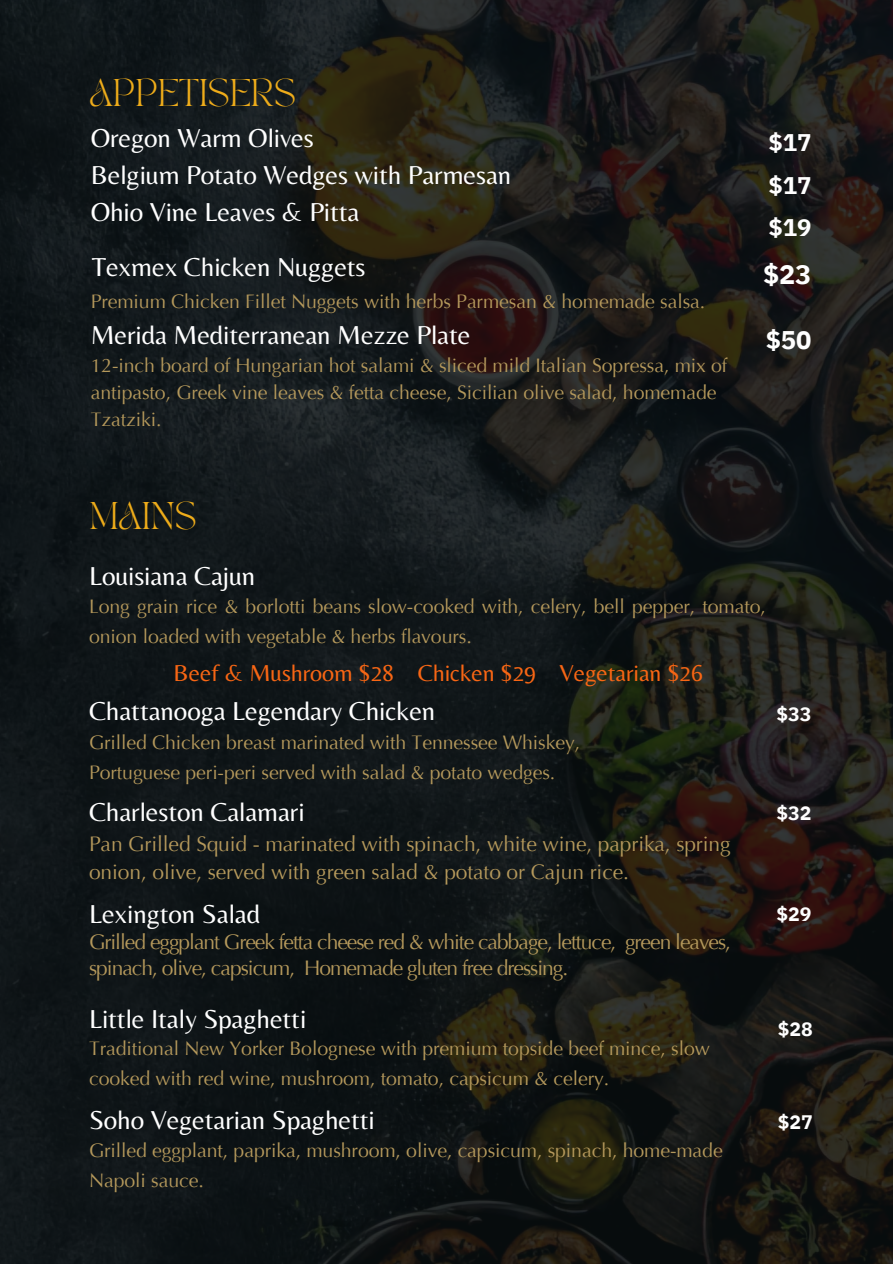
<style>
.page{position:relative;width:893px;height:1264px;background:#fff}
.page>*{position:absolute;margin:0;border:0;box-sizing:border-box;transform-origin:0 0}
.t1{font:27px/37.2px "Belleza";letter-spacing:-.005em;color:#fff}
.t2{font:27px "TAN PEARL Regular";letter-spacing:-.005em;color:#eeac1a}
.t3{font:700 27px "IBM Plex Sans";color:#fff}
.t4{font:700 25.5px "IBM Plex Sans";color:#fff}
.t5{font:24px "Belleza";letter-spacing:-.005em;color:#f86614}
.t6{font:700 24px/42.8px "IBM Plex Sans";color:#fff;text-align:justify}
.t7{font:21px "Optima LT Pro";letter-spacing:-.045em;color:#b4985b}
.t8{font:21px/28.2px "Optima LT Pro";letter-spacing:-.005em;color:#b4985b}
.t9{font:19.5px/30.3px "Optima LT Pro";letter-spacing:-.005em;color:#b4985b}
.t10{font:700 19.5px "IBM Plex Sans";letter-spacing:-.005em;color:#fff}
</style>
<div class="page">
<img style="left:0;top:0;width:892px;height:1263px">
<p class="t2" style="left:89px;top:79px;width:208px">APPETISERS</p>
<h1 class="t1" style="left:91px;top:118px;width:422px">Oregon Warm Olives<br>Belgium Potato Wedges with Parmesan<br>Ohio Vine Leaves &amp; Pitta</h1>
<h3 class="t6" style="left:768px;top:120px;width:44px">$17 $17 $19</h3>
<p class="t1" style="left:92px;top:247px;width:275px">Texmex Chicken Nuggets</p>
<h4 class="t9" style="left:91px;top:288px;width:616px">Premium Chicken Fillet Nuggets with herbs Parmesan &amp; homemade salsa.</h4>
<h3 class="t1" style="left:91px;top:316px;width:381px">Merida Mediterranean Mezze Plate</h3>
<h2 class="t9" style="left:91px;top:354px;width:638px;line-height:27px">12-inch board of Hungarian hot salami &amp; sliced mild Italian Sopressa, mix of antipasto, Greek vine leaves &amp; fetta cheese, Sicilian olive salad, homemade<br>Tzatziki.</h2>
<h6 class="t2" style="left:89px;top:501px;width:109px">MAINS</h6>
<p class="t1" style="left:89px;top:556px;width:168px">Louisiana Cajun</p>
<h6 class="t3" style="left:763px;top:256px;width:50px">$23</h6>
<p class="t4" style="left:765px;top:323px;width:47px">$50</p>
<h3 class="t9" style="left:89px;top:593px;width:678px">Long grain rice &amp; borlotti beans slow-cooked with, celery, bell pepper, tomato, onion loaded with vegetable &amp; herbs flavours.</h3>
<h6 class="t5" style="left:173px;top:658px;width:531px">Beef &amp; Mushroom $28 Chicken $29 Vegetarian $26</h6>
<h3 class="t1" style="left:89px;top:691px;width:348px">Chattanooga Legendary Chicken</h3>
<p class="t9" style="left:89px;top:729px;width:492px">Grilled Chicken breast marinated with Tennessee Whiskey,<br>Portuguese peri-peri served with salad &amp; potato wedges.</p>
<h3 class="t1" style="left:89px;top:793px;width:217px">Charleston Calamari</h3>
<p class="t8" style="left:89px;top:831px;width:643px">Pan Grilled Squid - marinated with spinach, white wine, paprika, spring onion, olive, served with green salad &amp; potato or Cajun rice.</p>
<p class="t1" style="left:89px;top:894px;width:173px">Lexington Salad</p>
<p class="t7" style="left:89px;top:934px;width:643px">Grilled eggplant Greek fetta cheese red &amp; white cabbage, lettuce, green leaves,</p>
<p class="t7" style="left:89px;top:959px;width:480px">spinach, olive, capsicum, Homemade gluten free dressing.</p>
<p class="t1" style="left:89px;top:999px;width:219px">Little Italy Spaghetti</p>
<h3 class="t9" style="left:89px;top:1035px;width:622px">Traditional New Yorker Bolognese with premium topside beef mince, slow cooked with red wine, mushroom, tomato, capsicum &amp; celery.</h3>
<p class="t1" style="left:89px;top:1101px;width:287px">Soho Vegetarian Spaghetti</p>
<h1 class="t9" style="left:89px;top:1137px;width:635px">Grilled eggplant, paprika, mushroom, olive, capsicum, spinach, home-made<br>Napoli sauce.</h1>
<h6 class="t10" style="left:776px;top:701px;width:36px">$33</h6>
<p class="t10" style="left:776px;top:799px;width:36px">$32</p>
<p class="t10" style="left:776px;top:901px;width:36px">$29</p>
<h3 class="t10" style="left:777px;top:1016px;width:36px">$28</h3>
<h6 class="t10" style="left:777px;top:1108px;width:36px">$27</h6>
</div>
